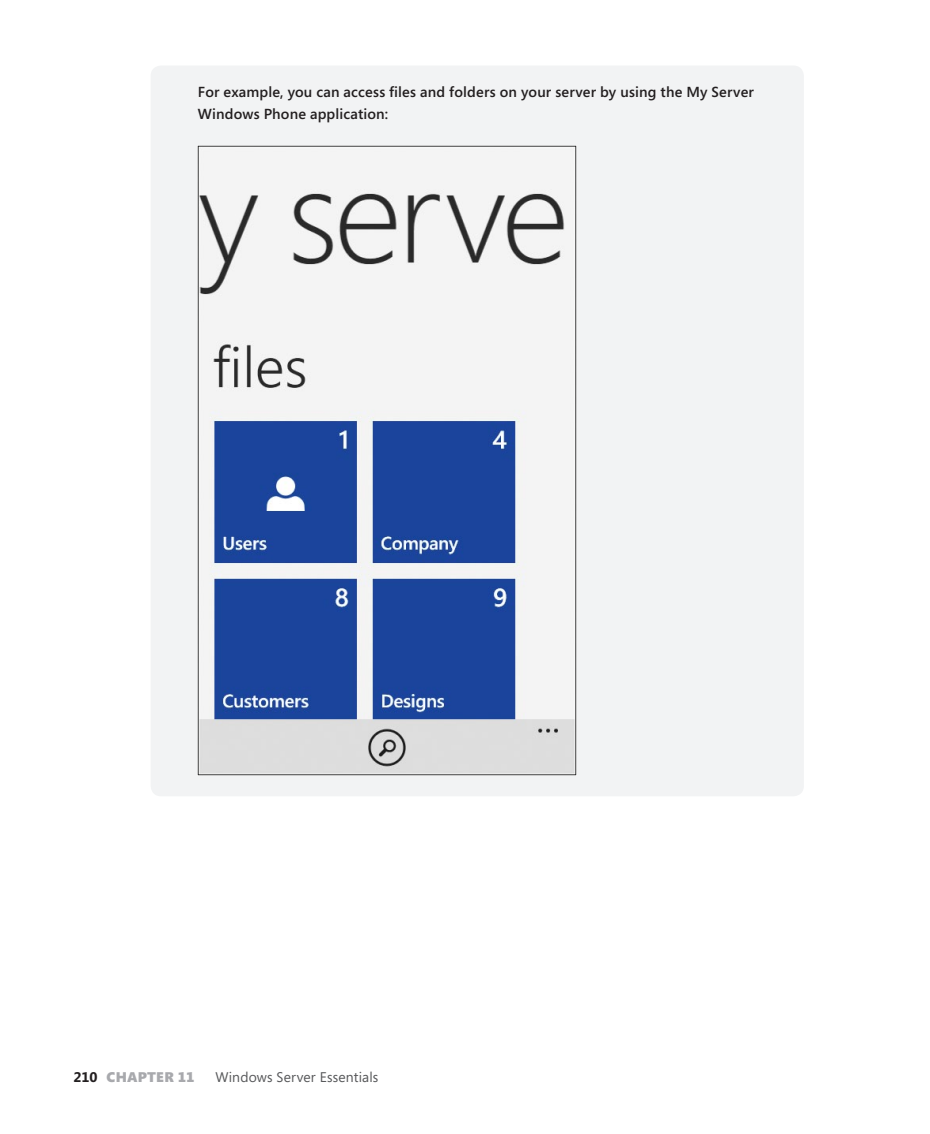
<style>
.page{position:relative;width:930px;height:1134px;background:#fff}
.page>*{position:absolute;margin:0;border:0;box-sizing:border-box;transform-origin:0 0}
.Sbar_Para__mid{font:600 14.53px/22.8px "Segoe";letter-spacing:.015em;color:#231f20}
.t1{font:14px "Segoe";letter-spacing:.015em;color:#57585a}
.t2{font:900 14px "Segoe";letter-spacing:.01em;color:#a8a9ad}
.s1{font-weight:700;color:#231f20}
</style>
<div class="page">
<div style="left:150px;top:66px;width:653px;height:730px;background:#f2f3f4;border-radius:10px"></div>
<img style="left:198px;top:146px;width:378px;height:630px">
<p class="Sbar_Para__mid" style="left:198px;top:80px;width:557px">For example, you can access files and folders on your server by using the My Server<br>Windows Phone application:</p>
<p class="t2" style="left:74px;top:1067px;width:122px"><span class="s1">210</span> CHAPTER 11</p>
<p class="t1" style="left:215px;top:1067px;width:164px">Windows Server Essentials</p>
</div>
